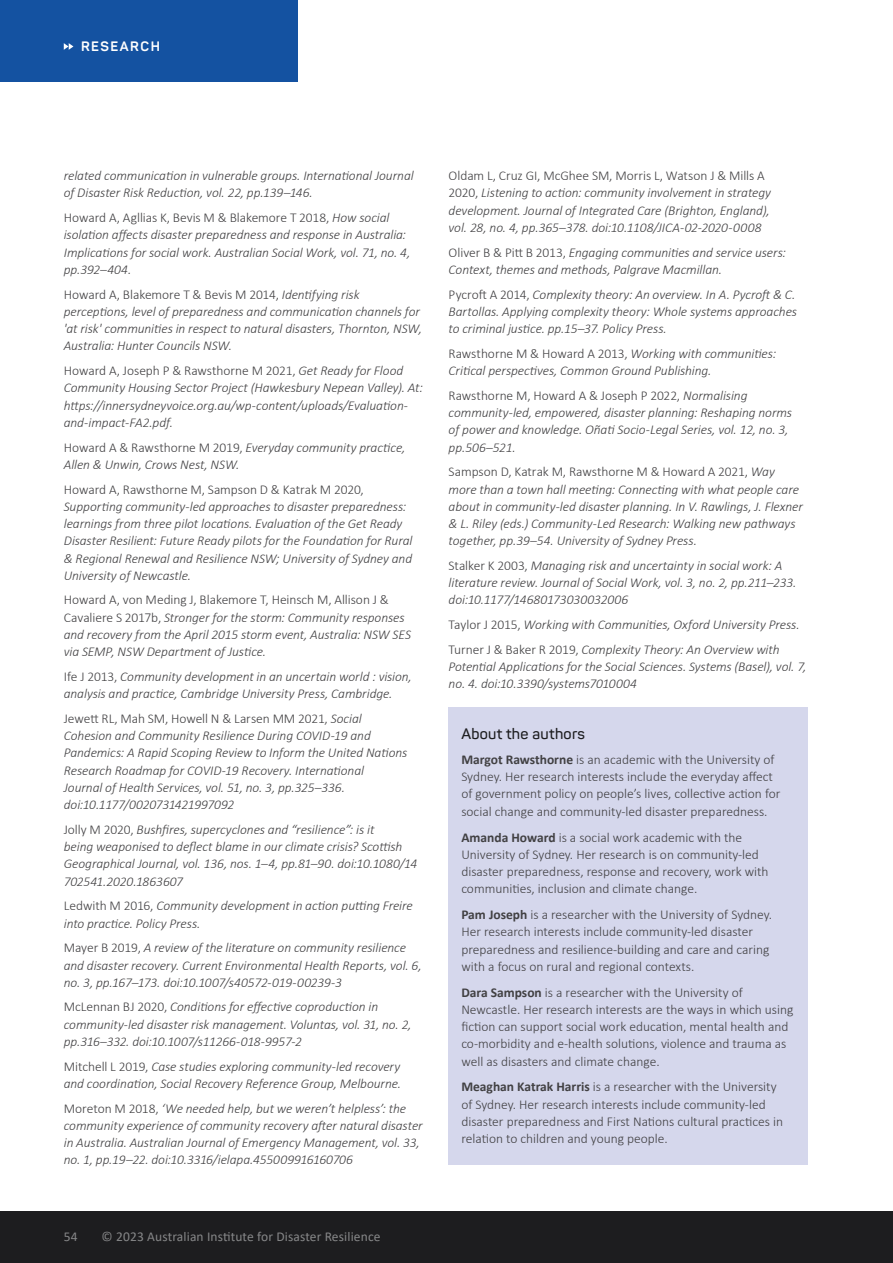
<style>
.page{position:relative;width:893px;height:1263px;background:#fff}
.page>*{position:absolute;margin:0;border:0;box-sizing:border-box;transform-origin:0 0}
.t1{font:600 15px "Panton";letter-spacing:.02em;color:#1d1d1f}
.t2{font:italic 300 13.5px/17.2px "Calibri";letter-spacing:-.005em;color:#414042}
.t3{font:300 13.5px/17.2px "Calibri";color:#414042}
.t4{font:13.5px "Calibri";letter-spacing:.01em;color:#868788}
.t5{font:700 13.5px "Panton";letter-spacing:.11em;color:#fff}
.s1{font-style:normal}
.s2{font-weight:700}
</style>
<div class="page">
<div style="left:0;top:0;width:298px;height:81px;background:#1452a1"></div>
<svg style="left:64px;top:43px;width:9px;height:7px"></svg>
<div style="left:0;top:1212px;width:893px;height:51px;background:#1d1d1f"></div>
<div style="left:449px;top:708px;width:359px;height:48px;background:#d5d7ec"></div>
<div style="left:449px;top:737px;width:359px;height:101px;background:#d5d7ec"></div>
<div style="left:449px;top:814px;width:359px;height:102px;background:#d5d7ec"></div>
<div style="left:449px;top:892px;width:359px;height:101px;background:#d5d7ec"></div>
<div style="left:449px;top:969px;width:359px;height:119px;background:#d5d7ec"></div>
<div style="left:449px;top:1064px;width:359px;height:100px;background:#d5d7ec"></div>
<p class="t5" style="left:81px;top:38px;width:80px">RESEARCH</p>
<p class="t2" style="left:64px;top:167px;width:351px">related communication in vulnerable groups. International Journal of Disaster Risk Reduction, vol. 22, pp.139–146.</p>
<p class="t2" style="left:64px;top:209px;width:348px"><span class="s1">Howard A, Agllias K, Bevis M &amp; Blakemore T 2018,</span> How social isolation affects disaster preparedness and response in Australia:<br>Implications for social work. Australian Social Work, vol. 71, no. 4, pp.392–404.</p>
<p class="t2" style="left:64px;top:285px;width:360px"><span class="s1">Howard A, Blakemore T &amp; Bevis M 2014,</span> Identifying risk perceptions, level of preparedness and communication channels for 'at risk' communities in respect to natural disasters, Thornton, NSW, Australia: Hunter Councils NSW.</p>
<p class="t2" style="left:64px;top:362px;width:361px"><span class="s1">Howard A, Joseph P &amp; Rawsthorne M 2021,</span> Get Ready for Flood Community Housing Sector Project (Hawkesbury Nepean Valley). At: https://innersydneyvoice.org.au/wp-content/uploads/Evaluation&shy;and-impact-FA2.pdf.</p>
<p class="t2" style="left:64px;top:438px;width:343px"><span class="s1">Howard A &amp; Rawsthorne M 2019,</span> Everyday community practice,<br>Allen &amp; Unwin, Crows Nest, NSW.</p>
<p class="t3" style="left:64px;top:480px;width:302px">Howard A, Rawsthorne M, Sampson D &amp; Katrak M 2020,</p>
<p class="t2" style="left:64px;top:497px;width:350px">Supporting community-led approaches to disaster preparedness: learnings from three pilot locations. Evaluation of the Get Ready Disaster Resilient: Future Ready pilots for the Foundation for Rural &amp; Regional Renewal and Resilience NSW; University of Sydney and University of Newcastle.</p>
<p class="t2" style="left:64px;top:591px;width:349px"><span class="s1">Howard A, von Meding J, Blakemore T, Heinsch M, Allison J &amp; Cavaliere S 2017b,</span> Stronger for the storm: Community responses and recovery from the April 2015 storm event, Australia: NSW SES via SEMP, NSW Department of Justice.</p>
<p class="t2" style="left:64px;top:668px;width:350px"><span class="s1">Ife J 2013,</span> Community development in an uncertain world : vision, analysis and practice, Cambridge University Press, Cambridge.</p>
<p class="t2" style="left:64px;top:710px;width:345px"><span class="s1">Jewett RL, Mah SM, Howell N &amp; Larsen MM 2021,</span> Social Cohesion and Community Resilience During COVID-19 and Pandemics: A Rapid Scoping Review to Inform the United Nations Research Roadmap for COVID-19 Recovery. International<br>Journal of Health Services, vol. 51, no. 3, pp.325–336. doi:10.1177/0020731421997092</p>
<p class="t2" style="left:64px;top:821px;width:355px"><span class="s1">Jolly M 2020,</span> Bushfires, supercyclones and “resilience”: is it<br>being weaponised to deflect blame in our climate crisis? Scottish Geographical Journal, vol. 136, nos. 1–4, pp.81–90. doi:10.1080/14<br>702541.2020.1863607</p>
<p class="t2" style="left:64px;top:897px;width:351px"><span class="s1">Ledwith M 2016,</span> Community development in action putting Freire into practice. Policy Press.</p>
<p class="t2" style="left:64px;top:939px;width:359px"><span class="s1">Mayer B 2019,</span> A review of the literature on community resilience and disaster recovery. Current Environmental Health Reports, vol. 6, no. 3, pp.167–173. doi:10.1007/s40572-019-00239-3</p>
<p class="t2" style="left:64px;top:998px;width:349px"><span class="s1">McLennan BJ 2020,</span> Conditions for effective coproduction in community-led disaster risk management. Voluntas, vol. 31, no. 2, pp.316–332. doi:10.1007/s11266-018-9957-2</p>
<p class="t2" style="left:64px;top:1057px;width:339px"><span class="s1">Mitchell L 2019,</span> Case studies exploring community-led recovery and coordination, Social Recovery Reference Group, Melbourne.</p>
<p class="t2" style="left:64px;top:1099px;width:360px"><span class="s1">Moreton M 2018,</span> ‘We needed help, but we weren’t helpless’: the community experience of community recovery after natural disaster in Australia. Australian Journal of Emergency Management, vol. 33, no. 1, pp.19–22. doi:10.3316/ielapa.455009916160706</p>
<p class="t2" style="left:449px;top:167px;width:324px"><span class="s1">Oldam L, Cruz GI, McGhee SM, Morris L, Watson J &amp; Mills A 2020,</span> Listening to action: community involvement in strategy development. Journal of Integrated Care (Brighton, England), vol. 28, no. 4, pp.365–378. doi:10.1108/JICA-02-2020-0008</p>
<p class="t2" style="left:449px;top:243px;width:339px"><span class="s1">Oliver B &amp; Pitt B 2013,</span> Engaging communities and service users:<br>Context, themes and methods, Palgrave Macmillan.</p>
<p class="t2" style="left:449px;top:285px;width:350px;text-align:justify"><span class="s1">Pycroft A 2014,</span> Complexity theory: An overview. In A. Pycroft &amp; C.<br>Bartollas. Applying complexity theory: Whole systems approaches to criminal justice. pp.15–37. Policy Press.</p>
<p class="t2" style="left:449px;top:345px;width:329px"><span class="s1">Rawsthorne M &amp; Howard A 2013,</span> Working with communities:<br>Critical perspectives, Common Ground Publishing.</p>
<p class="t2" style="left:449px;top:387px;width:345px"><span class="s1">Rawsthorne M, Howard A &amp; Joseph P 2022,</span> Normalising community-led, empowered, disaster planning: Reshaping norms of power and knowledge. Oñati Socio-Legal Series, vol. 12, no. 3, pp.506–521.</p>
<p class="t2" style="left:449px;top:463px;width:356px"><span class="s1">Sampson D, Katrak M, Rawsthorne M &amp; Howard A 2021,</span> Way more than a town hall meeting: Connecting with what people care about in community-led disaster planning. In V. Rawlings, J. Flexner &amp; L. Riley (eds.) Community-Led Research: Walking new pathways together, pp.39–54. University of Sydney Press.</p>
<p class="t2" style="left:449px;top:557px;width:349px"><span class="s1">Stalker K 2003,</span> Managing risk and uncertainty in social work: A literature review. Journal of Social Work, vol. 3, no. 2, pp.211–233. doi:10.1177/14680173030032006</p>
<p class="t2" style="left:449px;top:612px;width:353px;line-height:24.8px"><span class="s1">Taylor J 2015,</span> Working with Communities, Oxford University Press.<br><span class="s1">Turner J &amp; Baker R 2019,</span> Complexity Theory: An Overview with</p>
<p class="t2" style="left:449px;top:658px;width:359px">Potential Applications for the Social Sciences. Systems (Basel), vol. 7, no. 4. doi:10.3390/systems7010004</p>
<p class="t1" style="left:461px;top:725px;width:125px">About the authors</p>
<p class="t3" style="left:461px;top:751px;width:320px"><span class="s2">Margot Rawsthorne</span> is an academic with the University of Sydney. Her research interests include the everyday affect of government policy on people’s lives, collective action for social change and community-led disaster preparedness.</p>
<p class="t3" style="left:461px;top:828px;width:309px"><span class="s2">Amanda Howard</span> is a social work academic with the University of Sydney. Her research is on community-led disaster preparedness, response and recovery, work with communities, inclusion and climate change.</p>
<p class="t3" style="left:461px;top:906px;width:312px"><span class="s2">Pam Joseph</span> is a researcher with the University of Sydney.<br>Her research interests include community-led disaster preparedness and resilience-building and care and caring with a focus on rural and regional contexts.</p>
<p class="t3" style="left:461px;top:983px;width:334px"><span class="s2">Dara Sampson</span> is a researcher with the University of Newcastle. Her research interests are the ways in which using fiction can support social work education, mental health and co-morbidity and e-health solutions, violence and trauma as well as disasters and climate change.</p>
<p class="t3" style="left:461px;top:1078px;width:323px"><span class="s2">Meaghan Katrak Harris</span> is a researcher with the University of Sydney. Her research interests include community-led disaster preparedness and First Nations cultural practices in relation to children and young people.</p>
<p class="t4" style="left:64px;top:1227px;width:15px">54</p>
<p class="t4" style="left:102px;top:1227px;width:280px">© 2023 Australian Institute for Disaster Resilience</p>
</div>
